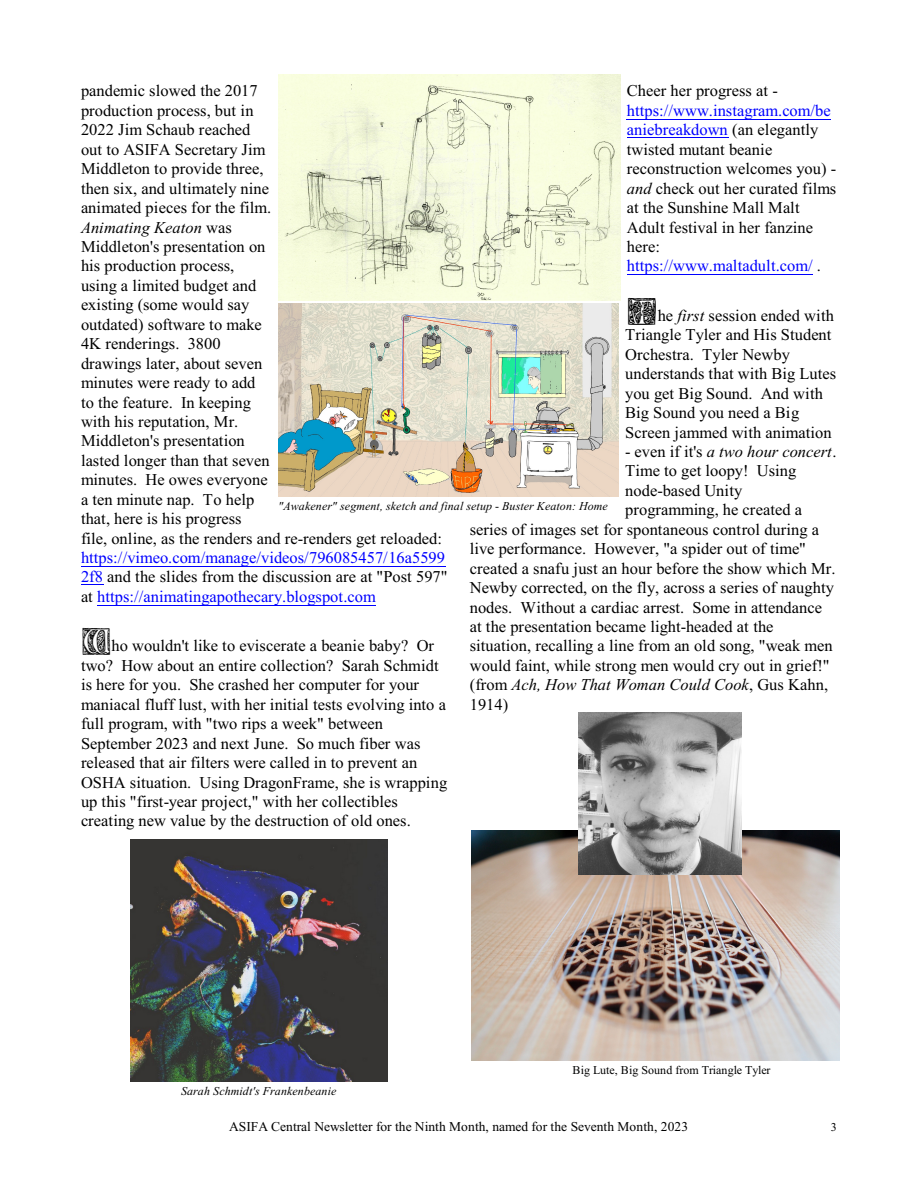
<style>
.page{position:relative;width:918px;height:1188px;background:#fff}
.page>*{position:absolute;margin:0;border:0;box-sizing:border-box;transform-origin:0 0}
.t1{font:16.5px/19.5px "Times New Roman";color:#000}
.t2{font:16.5px/19.5px "Times New Roman";color:#00f}
.t3{font:italic 16.5px "Times New Roman";color:#000}
.t4{font:13.5px "Times New Roman";color:#000}
.t5{font:italic 12px "Times New Roman";letter-spacing:.01em;color:#000}
.t6{font:12px "Times New Roman";color:#000}
.s1{font-style:italic}
.s2{color:#000}
.s3{color:#00f}
.s4{font-style:normal}
</style>
<div class="page">
<img style="left:278px;top:75px;width:342px;height:226px">
<img style="left:278px;top:303px;width:341px;height:193px">
<img style="left:130px;top:839px;width:258px;height:243px">
<img style="left:472px;top:831px;width:367px;height:230px">
<img style="left:579px;top:712px;width:162px;height:162px">
<hr style="left:81px;top:566px;width:365px;height:1px;background:#00f">
<hr style="left:97px;top:605px;width:279px;height:1px;background:#00f">
<hr style="left:627px;top:119px;width:204px;height:1px;background:#00f">
<hr style="left:627px;top:138px;width:101px;height:1px;background:#00f">
<hr style="left:627px;top:274px;width:186px;height:1px;background:#00f">
<p class="t1" style="left:81px;top:83px;width:363px">pandemic slowed the 2017<br>production process, but in<br>2022 Jim Schaub reached<br>out to ASIFA Secretary Jim<br>Middleton to provide three,<br>then six, and ultimately nine<br>animated pieces for the film.<br><span class="s1">Animating Keaton</span> was<br>Middleton's presentation on<br>his production process,<br>using a limited budget and<br>existing (some would say<br>outdated) software to make<br>4K renderings. 3800<br>drawings later, about seven<br>minutes were ready to add<br>to the feature. In keeping<br>with his reputation, Mr.<br>Middleton's presentation<br>lasted longer than that seven<br>minutes. He owes everyone<br>a ten minute nap. To help<br>that, here is his progress<br>file, online, as the renders and re-renders get reloaded:</p>
<p class="t2" style="left:81px;top:549px;width:368px">https://vimeo.com/manage/videos/796085457/16a5599<br>2f8 <span class="s2">and the slides from the discussion are at "Post 597" at</span> https://animatingapothecary.blogspot.com</p>
<p class="t1" style="left:81px;top:638px;width:368px;text-indent:31px">ho wouldn't like to eviscerate a beanie baby? Or two? How about an entire collection? Sarah Schmidt is here for you. She crashed her computer for your maniacal fluff lust, with her initial tests evolving into a full program, with "two rips a week" between September 2023 and next June. So much fiber was released that air filters were called in to prevent an OSHA situation. Using DragonFrame, she is wrapping up this "first-year project," with her collectibles creating new value by the destruction of old ones.</p>
<p class="t1" style="left:627px;top:83px;width:152px">Cheer her progress at -</p>
<p class="t1" style="left:627px;top:102px;width:211px"><span class="s3">https://www.instagram.com/be aniebreakdown</span> (an elegantly twisted mutant beanie reconstruction welcomes you) - <span class="s1">and</span> check out her curated films at the Sunshine Mall Malt<br>Adult festival in her fanzine here: <span class="s3">https://www.maltadult.com/</span> .</p>
<p class="t1" style="left:625px;top:307px;width:212px;text-indent:32px">he <span class="s1">first</span> session ended with<br>Triangle Tyler and His Student<br>Orchestra. Tyler Newby understands that with Big Lutes you get Big Sound. And with<br>Big Sound you need a Big<br>Screen jammed with animation</p>
<p class="t3" style="left:625px;top:446px;width:213px"><span class="s4">- even if it's</span> a two hour concert<span class="s4">.</span></p>
<p class="t1" style="left:625px;top:463px;width:173px">Time to get loopy! Using</p>
<p class="t1" style="left:625px;top:482px;width:119px">node-based Unity</p>
<p class="t1" style="left:625px;top:502px;width:178px">programming, he created a</p>
<p class="t1" style="left:470px;top:521px;width:351px">series of images set for spontaneous control during a</p>
<p class="t1" style="left:470px;top:541px;width:338px">live performance. However, "a spider out of time"</p>
<p class="t1" style="left:470px;top:560px;width:367px">created a snafu just an hour before the show which Mr.</p>
<p class="t1" style="left:470px;top:579px;width:366px">Newby corrected, on the fly, across a series of naughty</p>
<p class="t1" style="left:470px;top:599px;width:354px">nodes. Without a cardiac arrest. Some in attendance</p>
<p class="t1" style="left:470px;top:618px;width:305px">at the presentation became light-headed at the</p>
<p class="t1" style="left:470px;top:638px;width:364px">situation, recalling a line from an old song, "weak men</p>
<p class="t1" style="left:470px;top:657px;width:361px">would faint, while strong men would cry out in grief!"</p>
<p class="t3" style="left:470px;top:679px;width:360px"><span class="s4">(from</span> Ach, How That Woman Could Cook<span class="s4">, Gus Kahn,</span></p>
<p class="t1" style="left:470px;top:696px;width:40px">1914)</p>
<p class="t5" style="left:278px;top:501px;width:331px">"Awakener" segment, sketch and final setup <span class="s4">-</span> Buster Keaton: Home</p>
<p class="t5" style="left:181px;top:1087px;width:157px">Sarah Schmidt's Frankenbeanie</p>
<p class="t6" style="left:573px;top:1066px;width:200px">Big Lute, Big Sound from Triangle Tyler</p>
<p class="t4" style="left:229px;top:1121px;width:460px">ASIFA Central Newsletter for the Ninth Month, named for the Seventh Month, 2023</p>
<p class="t6" style="left:831px;top:1123px;width:7px">3</p>
</div>
